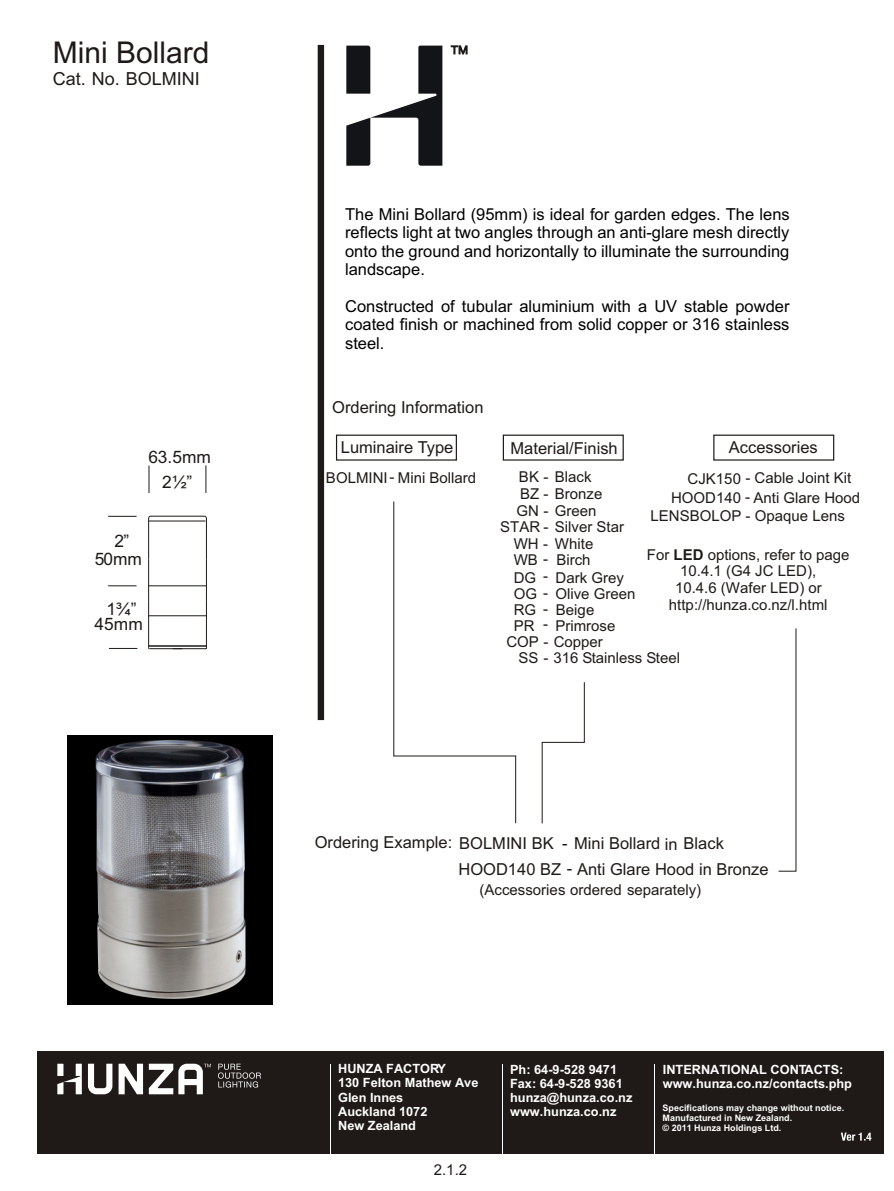
<style>
.page{position:relative;width:894px;height:1191px;background:#fff}
.page>*{position:absolute;margin:0;border:0;box-sizing:border-box;transform-origin:0 0}
.t1{font:30px "Arial Baltic";color:#1f1a17}
.t2{font:18px "Arial Baltic";color:#1f1a17}
.t3{font:17.25px "Arial";color:#1f1a17}
.t4{font:16.5px/18.5px "Arial Baltic";color:#000;text-align:justify}
.t5{font:16.5px "Arial";color:#1f1a17}
.t6{font:15px/16.4px "Arial";color:#1f1a17}
.t7{font:15px/16.8px "Arial Baltic";color:#1f1a17;text-align:center}
.t8{font:700 12.75px/14.2px "Arial Baltic";color:#fff}
.t9{font:700 9px/10.1px "Arial Baltic";color:#fff}
.s1{font-weight:700}
</style>
<div class="page">
<div style="left:318px;top:45px;width:6px;height:675px;background:#1f1a17"></div>
<div style="left:336px;top:435px;width:121px;height:26px;border:1px solid #1f1a17"></div>
<div style="left:713px;top:435px;width:121px;height:26px;border:1px solid #1f1a17"></div>
<div style="left:503px;top:435px;width:121px;height:26px;border:1px solid #1f1a17"></div>
<svg style="left:393px;top:501px;width:124px;height:323px"></svg>
<svg style="left:778px;top:628px;width:19px;height:244px"></svg>
<hr style="left:206px;top:560px;width:1px;height:42px;background:#1f1a17">
<hr style="left:149px;top:615px;width:57px;height:1px;background:#1f1a17">
<hr style="left:148px;top:560px;width:1px;height:42px;background:#1f1a17">
<hr style="left:148px;top:585px;width:58px;height:1px;background:#1f1a17">
<hr style="left:148px;top:521px;width:57px;height:1px;background:#1f1a17">
<hr style="left:206px;top:602px;width:1px;height:44px;background:#1f1a17">
<hr style="left:148px;top:602px;width:1px;height:44px;background:#1f1a17">
<hr style="left:149px;top:646px;width:57px;height:1px;background:#1f1a17">
<hr style="left:150px;top:648px;width:56px;height:1px;background:#1f1a17">
<hr style="left:206px;top:518px;width:1px;height:42px;background:#1f1a17">
<hr style="left:148px;top:518px;width:1px;height:42px;background:#1f1a17">
<hr style="left:150px;top:516px;width:55px;height:1px;background:#1f1a17">
<svg style="left:108px;top:516px;width:29px;height:1px"></svg>
<svg style="left:149px;top:466px;width:1px;height:27px"></svg>
<svg style="left:108px;top:586px;width:29px;height:1px"></svg>
<svg style="left:109px;top:648px;width:28px;height:1px"></svg>
<svg style="left:206px;top:465px;width:1px;height:28px"></svg>
<svg style="left:346px;top:46px;width:96px;height:120px"></svg>
<svg style="left:451px;top:45px;width:16px;height:9px"></svg>
<img style="left:67px;top:735px;width:205px;height:269px">
<div style="left:37px;top:1051px;width:847px;height:102px;background:#1f1a17"></div>
<svg style="left:839px;top:1133px;width:33px;height:21px"></svg>
<hr style="left:330px;top:1064px;width:1px;height:89px;background:#fff">
<hr style="left:503px;top:1064px;width:1px;height:89px;background:#fff">
<hr style="left:655px;top:1064px;width:1px;height:89px;background:#fff">
<svg style="left:57px;top:1064px;width:204px;height:31px"></svg>
<svg style="left:541px;top:682px;width:44px;height:142px"></svg>
<h1 class="t1" style="left:53px;top:41px;width:158px">Mini Bollard</h1>
<p class="t2" style="left:53px;top:72px;width:149px">Cat. No. BOLMINI</p>
<p class="t3" style="left:149px;top:450px;width:64px">63.5mm</p>
<p class="t3" style="left:114px;top:535px;width:16px">2”</p>
<p class="t3" style="left:95px;top:552px;width:49px">50mm</p>
<p class="t3" style="left:107px;top:602px;width:31px">1¾”</p>
<p class="t3" style="left:95px;top:617px;width:50px">45mm</p>
<p class="t3" style="left:162px;top:476px;width:32px">2½”</p>
<p class="t4" style="left:345px;top:206px;width:446px">The Mini Bollard (95mm) is ideal for garden edges. The lens reflects light at two angles through an anti-glare mesh directly onto the ground and horizontally to illuminate the surrounding landscape.</p>
<p class="t4" style="left:345px;top:298px;width:446px">Constructed of tubular aluminium with a UV stable powder coated finish or machined from solid copper or 316 stainless steel.</p>
<p class="t5" style="left:332px;top:401px;width:153px">Ordering Information</p>
<p class="t5" style="left:341px;top:441px;width:114px">Luminaire Type</p>
<p class="t5" style="left:510px;top:442px;width:109px">Material/Finish</p>
<p class="t6" style="left:326px;top:471px;width:152px">BOLMINI- Mini Bollard</p>
<p class="t6" style="left:519px;top:470px;width:74px">BK - Black</p>
<p class="t6" style="left:520px;top:487px;width:84px">BZ - Bronze</p>
<p class="t6" style="left:517px;top:504px;width:81px">GN - Green</p>
<p class="t6" style="left:500px;top:520px;width:125px">STAR - Silver Star</p>
<p class="t6" style="left:514px;top:537px;width:81px">WH - White</p>
<p class="t6" style="left:514px;top:553px;width:78px;line-height:17.4px">WB Birch<br>DG</p>
<p class="t6" style="left:543px;top:552px;width:6px;text-align:justify">- - - - -</p>
<p class="t6" style="left:514px;top:571px;width:123px;text-indent:42px">Dark Grey<br>OG Olive Green<br>RG</p>
<p class="t6" style="left:556px;top:603px;width:40px">Beige</p>
<p class="t6" style="left:514px;top:619px;width:22px">PR</p>
<p class="t6" style="left:555px;top:619px;width:62px">Primrose</p>
<p class="t5" style="left:729px;top:441px;width:90px">Accessories</p>
<p class="t6" style="left:671px;top:470px;width:191px;line-height:19.6px;text-align:center">CJK150 - Cable Joint Kit<br>HOOD140 - Anti Glare Hood</p>
<p class="t6" style="left:651px;top:509px;width:196px">LENSBOLOP - Opaque Lens</p>
<p class="t7" style="left:647px;top:547px;width:204px">For <span class="s1">LED</span> options, refer to page<br>10.4.1 (G4 JC LED),<br>10.4.6 (Wafer LED) or http://hunza.co.nz/l.html</p>
<p class="t6" style="left:518px;top:635px;width:163px;line-height:15.8px;text-indent:-12px">COP - Copper<br>SS - 316 Stainless Steel</p>
<p class="t5" style="left:315px;top:837px;width:411px">Ordering Example: BOLMINI BK - Mini Bollard in Black</p>
<p class="t5" style="left:458px;top:863px;width:312px">HOOD140 BZ - Anti Glare Hood in Bronze</p>
<p class="t7" style="left:480px;top:883px;width:223px">(Accessories ordered separately)</p>
<p class="t8" style="left:338px;top:1063px;width:142px">HUNZA FACTORY<br>130 Felton Mathew Ave<br>Glen Innes<br>Auckland 1072<br>New Zealand</p>
<p class="t8" style="left:510px;top:1063px;width:124px">Ph: 64-9-528 9471<br>Fax: 64-9-528 9361 hunza@hunza.co.nz www.hunza.co.nz</p>
<p class="t8" style="left:663px;top:1063px;width:191px">INTERNATIONAL CONTACTS: www.hunza.co.nz/contacts.php</p>
<p class="t9" style="left:663px;top:1104px;width:183px">Specifications may change without notice.<br>Manufactured in New Zealand.<br>© 2011 Hunza Holdings Ltd.</p>
<p class="t7" style="left:434px;top:1163px;width:35px">2.1.2</p>
</div>
